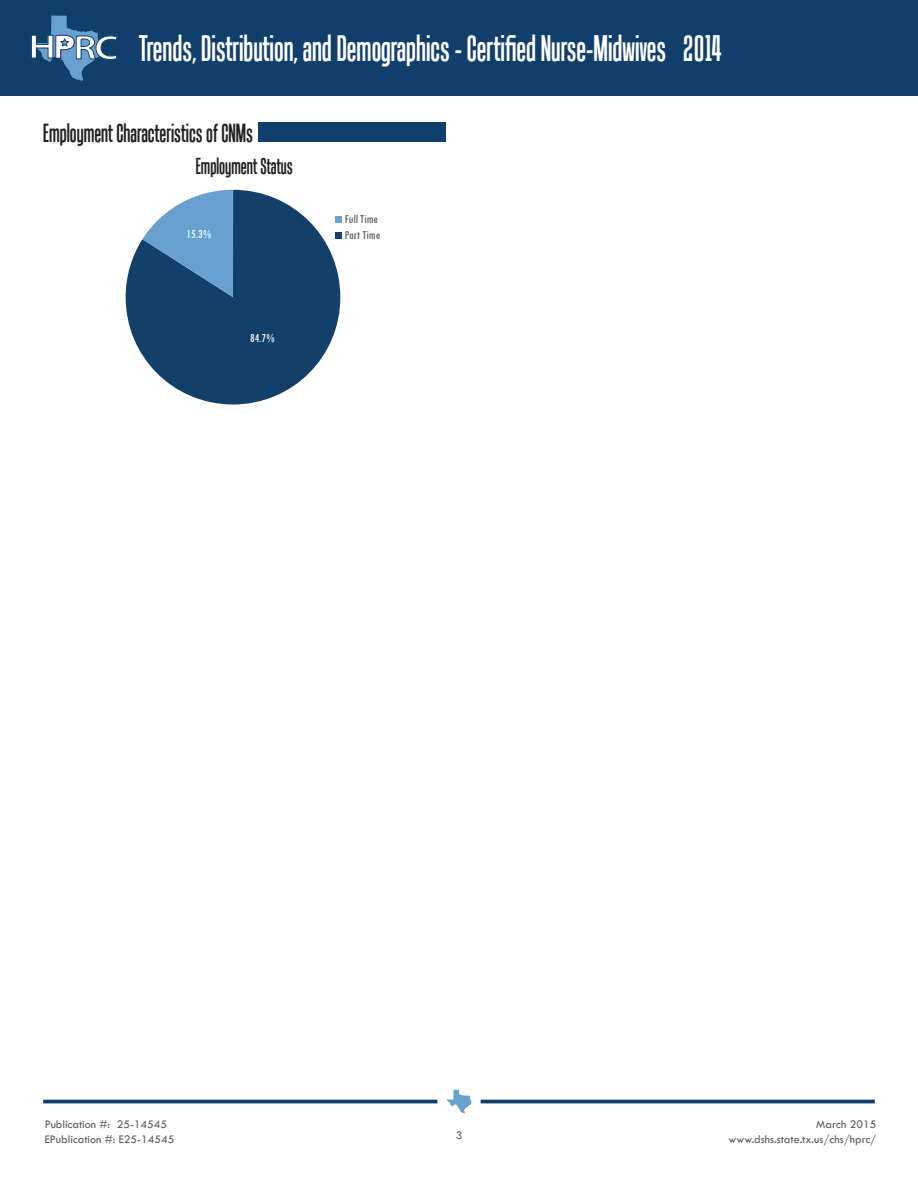
<style>
.page{position:relative;width:918px;height:1188px;background:#fff}
.page>*{position:absolute;margin:0;border:0;box-sizing:border-box;transform-origin:0 0}
.t1{font:36px "Tandelle";color:#fff}
.t2{font:25.5px "Tandelle";color:#231f20}
.t3{font:22.5px "Tandelle";color:#231f20}
.t4{font:condensed 12.45px/16.4px "Tw Cen";color:#58595b}
.t5{font:condensed 12.45px "Tw Cen";color:#fff}
.t6{font:12px "Tw Cen";color:#57585a}
.s1{font-family:"Myriad Pro";font-weight:600;font-size:33.9px}
.s2{font-style:inherit}
</style>
<div class="page">
<hr style="left:43px;top:1100px;width:394px;height:3px;background:#103f6b">
<svg style="left:447px;top:1090px;width:24px;height:23px"></svg>
<hr style="left:481px;top:1100px;width:394px;height:3px;background:#103f6b">
<div style="left:0;top:0;width:918px;height:95px;background:#103f6b"></div>
<svg style="left:32px;top:16px;width:69px;height:65px"></svg>
<div style="left:258px;top:122px;width:188px;height:20px;background:#103f6b"></div>
<svg style="left:126px;top:190px;width:214px;height:214px;fill:#133f6b"></svg>
<svg style="left:142px;top:190px;width:91px;height:107px"></svg>
<svg style="left:336px;top:217px;width:6px;height:6px"></svg>
<svg style="left:336px;top:233px;width:6px;height:6px"></svg>
<h1 class="t1" style="left:29px;top:28px;width:695px"><span class="s1">HPRC</span> Trends, Distribution, and Demographics - Certified Nurse-Midwives <span class="s2">2014</span></h1>
<h3 class="t2" style="left:43px;top:118px;width:211px">Employment Characteristics of CNMs</h3>
<h4 class="t3" style="left:196px;top:153px;width:99px">Employment Status</h4>
<p class="t5" style="left:187px;top:226px;width:26px">15.3%</p>
<p class="t5" style="left:250px;top:330px;width:26px">84.7%</p>
<p class="t4" style="left:345px;top:211px;width:37px">Full Time<br>Part Time</p>
<p class="t6" style="left:45px;top:1117px;width:124px">Publication #: 25-14545</p>
<p class="t6" style="left:816px;top:1117px;width:62px">March 2015</p>
<p class="t6" style="left:45px;top:1132px;width:131px">EPublication #: E25-14545</p>
<p class="t6" style="left:728px;top:1132px;width:149px">www.dshs.state.tx.us/chs/hprc/</p>
<p class="t6" style="left:456px;top:1128px;width:8px">3</p>
</div>
